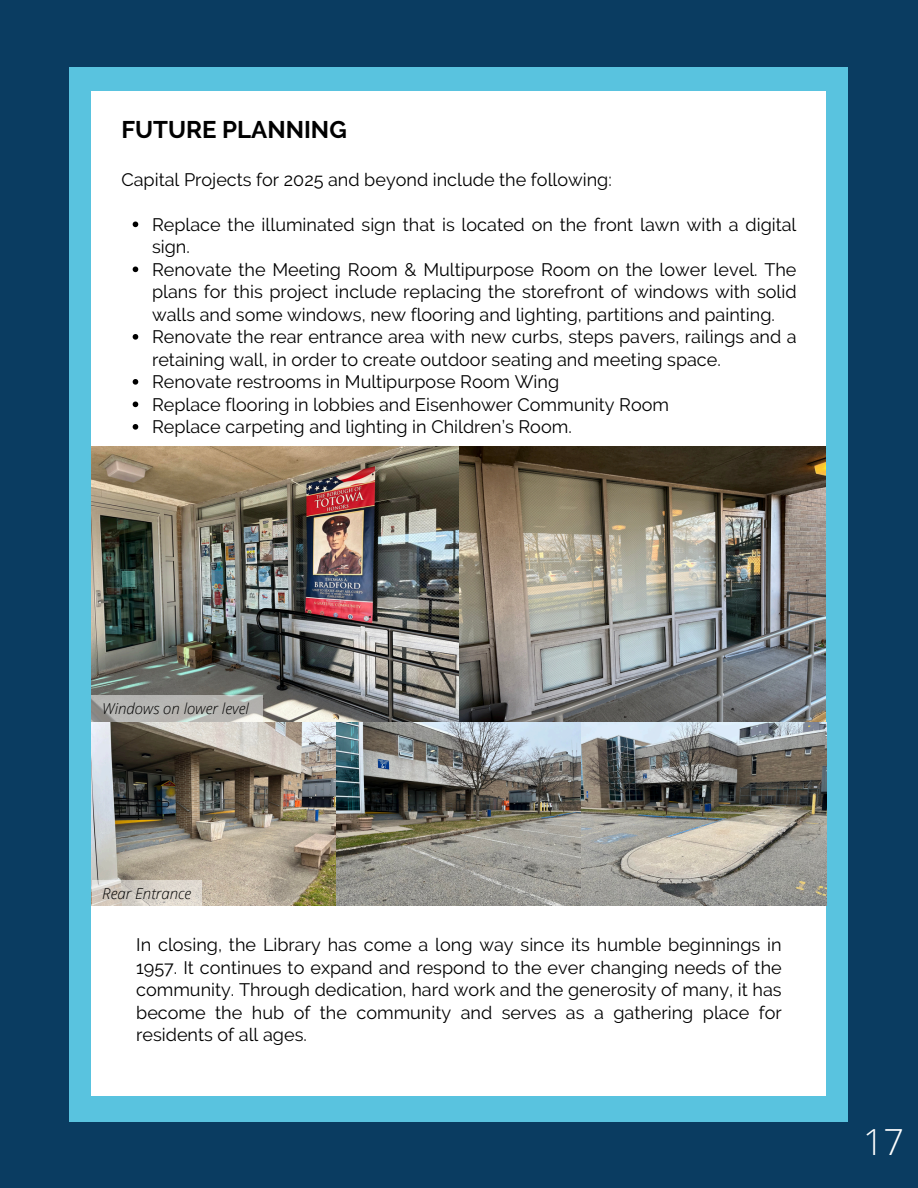
<style>
.page{position:relative;width:918px;height:1188px;background:#0a3c61}
.page>*{position:absolute;margin:0;border:0;box-sizing:border-box;transform-origin:0 0}
.t1{font:300 36px "Open Sans";color:#fff}
.t2{font:700 24px "Raleway";color:#000}
.t3{font:18px/22.5px "Raleway";color:#000}
.t4{font:italic 300 15px "Open Sans";color:#000}
</style>
<div class="page">
<div style="left:70px;top:67px;width:778px;height:1054px;background:#59c3df"></div>
<div style="left:92px;top:92px;width:734px;height:1004px;background:#fff"></div>
<img style="left:92px;top:447px;width:735px;height:459px">
<svg style="left:92px;top:695px;width:171px;height:27px;background:#b6b6b2"></svg>
<svg style="left:133px;top:222px;width:5px;height:5px"></svg>
<svg style="left:133px;top:267px;width:5px;height:5px"></svg>
<svg style="left:133px;top:334px;width:5px;height:6px"></svg>
<svg style="left:133px;top:379px;width:5px;height:6px"></svg>
<svg style="left:133px;top:402px;width:5px;height:5px"></svg>
<svg style="left:133px;top:424px;width:5px;height:6px"></svg>
<svg style="left:92px;top:880px;width:110px;height:26px;background:#d8d2c9"></svg>
<h1 class="t2" style="left:121px;top:116px;width:227px">FUTURE PLANNING</h1>
<h2 class="t3" style="left:121px;top:168px;width:492px">Capital Projects for 2025 and beyond include the following:</h2>
<p class="t3" style="left:152px;top:213px;width:646px">Replace the illuminated sign that is located on the front lawn with a digital sign.</p>
<p class="t3" style="left:152px;top:258px;width:646px;text-align:justify">Renovate the Meeting Room &amp; Multipurpose Room on the lower level. The plans for this project include replacing the storefront of windows with solid walls and some windows, new flooring and lighting, partitions and painting.</p>
<p class="t3" style="left:152px;top:325px;width:646px">Renovate the rear entrance area with new curbs, steps pavers, railings and a retaining wall, in order to create outdoor seating and meeting space.</p>
<p class="t3" style="left:152px;top:370px;width:409px">Renovate restrooms in Multipurpose Room Wing</p>
<p class="t3" style="left:152px;top:393px;width:519px">Replace flooring in lobbies and Eisenhower Community Room</p>
<p class="t3" style="left:152px;top:415px;width:421px">Replace carpeting and lighting in Children’s Room.</p>
<p class="t4" style="left:102px;top:698px;width:148px">Windows on lower level</p>
<p class="t4" style="left:102px;top:883px;width:91px">Rear Entrance</p>
<p class="t3" style="left:136px;top:934px;width:647px;text-align:justify">In closing, the Library has come a long way since its humble beginnings in 1957. It continues to expand and respond to the ever changing needs of the community. Through dedication, hard work and the generosity of many, it has become the hub of the community and serves as a gathering place for residents of all ages.</p>
<p class="t1" style="left:863px;top:1116px;width:43px">17</p>
</div>
